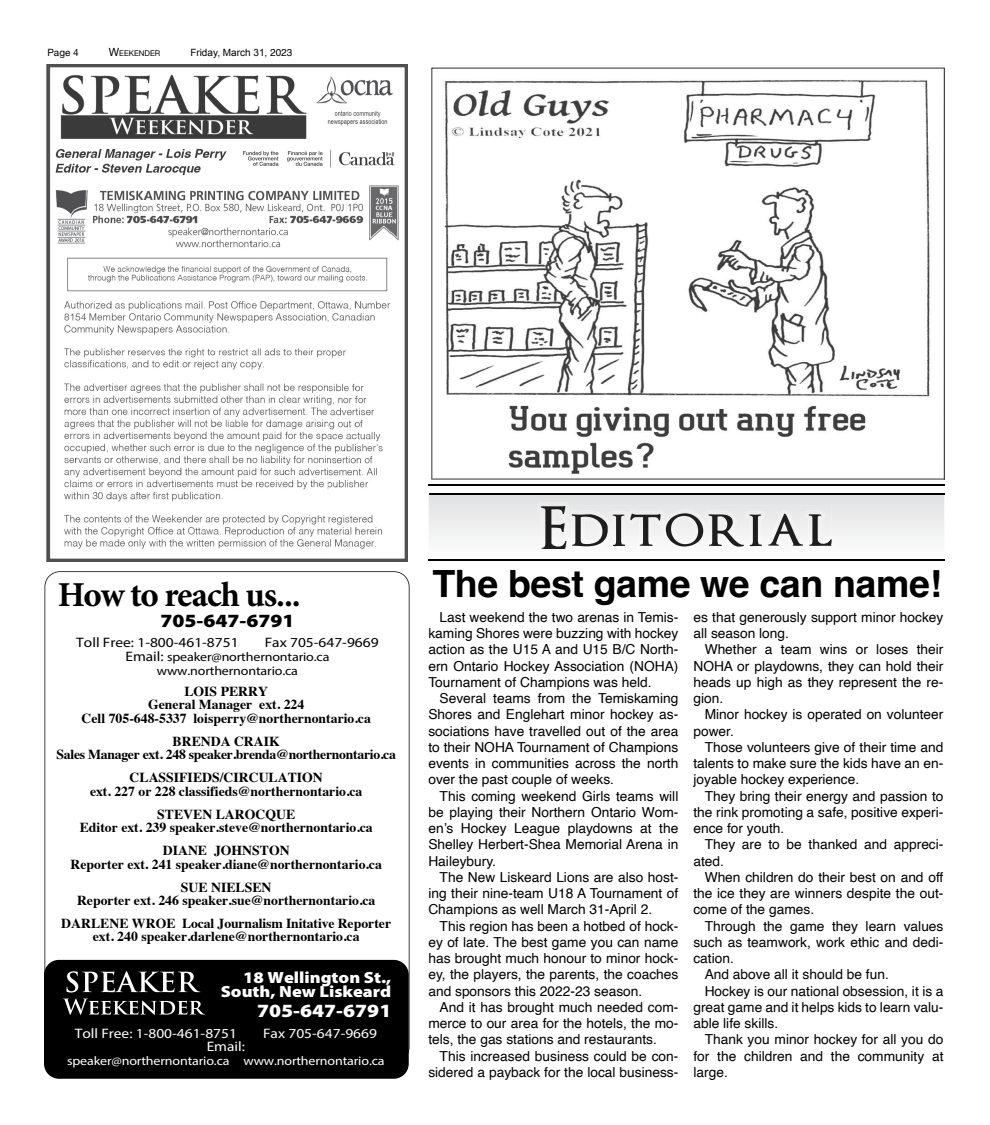
<style>
.page{position:relative;width:990px;height:1125px;background:#fff}
.page>*{position:absolute;margin:0;border:0;box-sizing:border-box;transform-origin:0 0}
.t1{font:700 37.5px "Helvetica";letter-spacing:-.01em;color:#000}
.t2{font:700 35px "Minion Pro";letter-spacing:-.03em;color:#000}
.t3{font:900 18.75px "Myriad Pro";color:#000;scale:1.12 1}
.t4{font:900 18.75px "Myriad Pro";color:#fff;scale:1.12 1}
.t5{font:900 16.25px/13.8px "Myriad Pro";color:#fff;text-align:right;scale:1.12 1}
.t6{font:13.75px/16.2px "Helvetica";color:#000;text-align:justify}
.t7{font:700 13.75px/13.2px "Times";color:#000;text-align:center}
.t8{font:700 13.75px/13.2px "Times";letter-spacing:-.02em;color:#000;text-align:center}
.t9{font:13.75px "Myriad Pro";color:#fff;scale:1.12 1}
.t10{font:13.75px "Myriad Pro";color:#000;scale:1.12 1}
.t11{font:12.5px/13.8px "Myriad Pro";letter-spacing:-.01em;color:#000;text-align:center;scale:1.12 1}
.t12{font:12.5px "Myriad Pro";letter-spacing:-.01em;color:#fff;scale:1.12 1}
.t13{font:10px "Arial";color:#000}
.t14{font:10px "Helvetica Neue";color:#000}
.t15{font:7.88px "Helvetica Neue";color:#000}
.s1{font-size:11.25px}
.s2{font-family:"Helvetica"}
.s3{font-size:13.75px}
</style>
<div class="page">
<svg style="left:45px;top:571px;width:365px;height:480px"></svg>
<div style="left:44px;top:960px;width:365px;height:119px;background:#000;border-radius:15px"></div>
<svg style="left:64px;top:999px;width:141px;height:16px"></svg>
<svg style="left:66px;top:971px;width:134px;height:21px"></svg>
<img style="left:537px;top:502px;width:299px;height:50px">
<img style="left:611px;top:506px;width:15px;height:43px">
<img style="left:541px;top:506px;width:70px;height:43px">
<hr style="left:429px;top:560px;width:516px;height:1px;background:#000">
<hr style="left:429px;top:494px;width:516px;height:1px;background:#000">
<img style="left:46px;top:64px;width:362px;height:498px">
<hr style="left:428px;top:485px;width:517px;height:1px;background:#000">
<svg style="left:431px;top:68px;width:514px;height:412px"></svg>
<p class="t14" style="left:48px;top:45px;width:33px">Page 4</p>
<p class="t15" style="left:109px;top:47px;width:53px"><span class="s1">W</span>EEKENDER</p>
<p class="t13" style="left:190px;top:46px;width:104px">Friday, March 31, <span class="s2">2023</span></p>
<h2 class="t2" style="left:58px;top:570px;width:244px">How to reach us...</h2>
<h3 class="t3" style="left:160px;top:610px;width:121px">705-647-6791</h3>
<p class="t10" style="left:76px;top:634px;width:146px">Toll Free: 1-800-461-8751</p>
<p class="t10" style="left:265px;top:634px;width:103px">Fax 705-647-9669</p>
<p class="t11" style="left:125px;top:650px;width:184px"><span class="s3">Email:</span> speaker@northernontario.ca www.northernontario.ca</p>
<p class="t7" style="left:82px;top:683px;width:291px">LOIS PERRY<br>General Manager ext. 224<br>Cell 705-648-5337 loisperry@northernontario.ca</p>
<p class="t8" style="left:57px;top:733px;width:341px">BRENDA CRAIK<br>Sales Manager ext. 248 speaker.brenda@northernontario.ca</p>
<p class="t7" style="left:90px;top:770px;width:274px">CLASSIFIEDS/CIRCULATION<br>ext. 227 or 228 classifieds@northernontario.ca</p>
<p class="t7" style="left:80px;top:806px;width:295px">STEVEN LAROCQUE<br>Editor ext. 239 speaker.steve@northernontario.ca</p>
<p class="t7" style="left:71px;top:843px;width:313px">DIANE JOHNSTON<br>Reporter ext. 241 speaker.diane@northernontario.ca</p>
<p class="t7" style="left:77px;top:879px;width:300px">SUE NIELSEN<br>Reporter ext. 246 speaker.sue@northernontario.ca</p>
<p class="t7" style="left:61px;top:916px;width:331px">DARLENE WROE Local Journalism Initative Reporter ext. 240 speaker.darlene@northernontario.ca</p>
<p class="t5" style="left:221px;top:971px;width:154px">18 Wellington St.,<br>South, New Liskeard</p>
<h3 class="t4" style="left:257px;top:1000px;width:121px">705-647-6791</h3>
<p class="t9" style="left:75px;top:1024px;width:146px">Toll Free: 1-800-461-8751</p>
<p class="t9" style="left:263px;top:1024px;width:103px">Fax 705-647-9669</p>
<p class="t9" style="left:207px;top:1038px;width:36px">Email:</p>
<p class="t12" style="left:67px;top:1053px;width:285px">speaker@northernontario.ca www.northernontario.ca</p>
<h1 class="t1" style="left:432px;top:561px;width:511px">The best game we can name!</h1>
<p class="t6" style="left:428px;top:609px;width:252px;text-indent:11px">Last weekend the two arenas in Temis&shy;kaming Shores were buzzing with hockey action as the U15 A and U15 B/C North&shy;ern Ontario Hockey Association (NOHA)<br>Tournament of Champions was held.</p>
<p class="t6" style="left:428px;top:691px;width:252px;text-indent:11px">Several teams from the Temiskaming Shores and Englehart minor hockey as&shy;sociations have travelled out of the area to their NOHA Tournament of Champions events in communities across the north over the past couple of weeks.</p>
<p class="t6" style="left:428px;top:788px;width:252px;text-indent:11px">This coming weekend Girls teams will be playing their Northern Ontario Wom&shy;en’s Hockey League playdowns at the Shelley Herbert-Shea Memorial Arena in Haileybury.</p>
<p class="t6" style="left:428px;top:869px;width:252px;text-indent:11px">The New Liskeard Lions are also host&shy;ing their nine-team U18 A Tournament of Champions as well March 31-April 2.</p>
<p class="t6" style="left:428px;top:918px;width:252px;text-indent:11px">This region has been a hotbed of hock&shy;ey of late. The best game you can name has brought much honour to minor hock&shy;ey, the players, the parents, the coaches and sponsors this 2022-23 season.</p>
<p class="t6" style="left:428px;top:999px;width:252px;text-indent:11px">And it has brought much needed com&shy;merce to our area for the hotels, the mo&shy;tels, the gas stations and restaurants.</p>
<p class="t6" style="left:428px;top:1048px;width:252px;text-align:right">This increased business could be con&shy;sidered a payback for the local business-</p>
<p class="t6" style="left:693px;top:609px;width:252px">es that generously support minor hockey all season long.</p>
<p class="t6" style="left:693px;top:642px;width:252px;text-indent:11px">Whether a team wins or loses their NOHA or playdowns, they can hold their heads up high as they represent the re&shy;gion.</p>
<p class="t6" style="left:693px;top:707px;width:252px;text-indent:11px">Minor hockey is operated on volunteer power.</p>
<p class="t6" style="left:693px;top:739px;width:252px;text-indent:11px">Those volunteers give of their time and talents to make sure the kids have an en&shy;joyable hockey experience.</p>
<p class="t6" style="left:693px;top:788px;width:252px;text-indent:11px">They bring their energy and passion to the rink promoting a safe, positive experi&shy;ence for youth.</p>
<p class="t6" style="left:693px;top:837px;width:252px;text-indent:11px">They are to be thanked and appreci&shy;ated.</p>
<p class="t6" style="left:693px;top:869px;width:252px;text-indent:11px">When children do their best on and off the ice they are winners despite the out&shy;come of the games.</p>
<p class="t6" style="left:705px;top:918px;width:240px">Through the game they learn values</p>
<p class="t6" style="left:693px;top:934px;width:252px">such as teamwork, work ethic and dedi-</p>
<p class="t6" style="left:693px;top:951px;width:42px">cation.</p>
<p class="t6" style="left:705px;top:967px;width:186px">And above all it should be fun.</p>
<p class="t6" style="left:705px;top:983px;width:240px">Hockey is our national obsession, it is a</p>
<p class="t6" style="left:693px;top:999px;width:252px">great game and it helps kids to learn valu-</p>
<p class="t6" style="left:693px;top:1016px;width:86px">able life skills.</p>
<p class="t6" style="left:705px;top:1032px;width:240px">Thank you minor hockey for all you do</p>
<p class="t6" style="left:693px;top:1048px;width:252px">for the children and the community at</p>
<p class="t6" style="left:693px;top:1064px;width:36px">large.</p>
</div>
